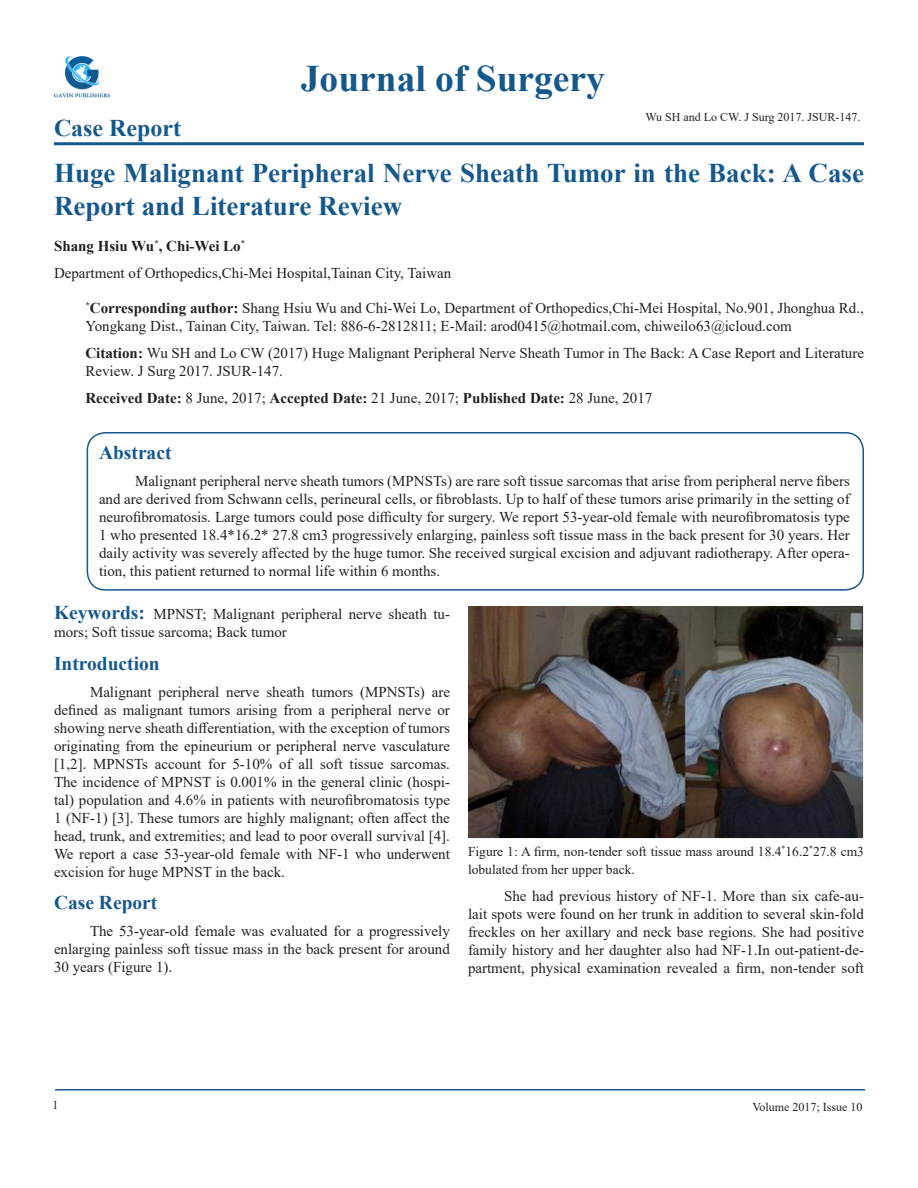
<style>
.page{position:relative;width:918px;height:1188px;background:#fff}
.page>*{position:absolute;margin:0;border:0;box-sizing:border-box;transform-origin:0 0}
.t1{font:700 37.5px "Times New Roman";color:#15588c}
.t2{font:700 27px/32.4px "Times New Roman";color:#15588c}
.t3{font:700 24px "Times New Roman";color:#15588c}
.t4{font:700 19.5px "Times New Roman";color:#15588c}
.t5{font:15px/18px "Times New Roman";color:#231f20;text-align:justify}
.t6{font:700 15px "Times New Roman";color:#231f20}
.t7{font:13.5px/18px "Times New Roman";color:#231f20}
.t8{font:12px "Times New Roman";color:#231f20}
.s1{font-weight:700}
.s2{font-weight:400}
.s3{font-weight:700;font-size:19.5px;color:#15588c}
</style>
<div class="page">
<hr style="left:55px;top:1089px;width:810px;height:1px;background:#15588c">
<img style="left:54px;top:56px;width:56px;height:41px">
<hr style="left:54px;top:142px;width:810px;height:3px;background:#15588c">
<div style="left:87px;top:432px;width:777px;height:159px;border:2px solid #15588c;border-radius:18px"></div>
<img style="left:468px;top:606px;width:396px;height:233px">
<p class="t3" style="left:54px;top:111px;width:129px">Case Report</p>
<p class="t1" style="left:301px;top:51px;width:306px">Journal of Surgery</p>
<p class="t8" style="left:645px;top:109px;width:217px">Wu SH and Lo CW. J Surg 2017. JSUR-147.</p>
<p class="t2" style="left:54px;top:156px;width:812px">Huge Malignant Peripheral Nerve Sheath Tumor in the Back: A Case<br>Report and Literature Review</p>
<p class="t6" style="left:54px;top:235px;width:193px">Shang Hsiu Wu<sup>*</sup>, Chi-Wei Lo<sup>*</sup></p>
<p class="t5" style="left:54px;top:263px;width:399px">Department of Orthopedics,Chi-Mei Hospital,Tainan City, Taiwan</p>
<p class="t5" style="left:86px;top:298px;width:780px"><sup>*</sup><span class="s1">Corresponding author:</span> Shang Hsiu Wu and Chi-Wei Lo, Department of Orthopedics,Chi-Mei Hospital, No.901, Jhonghua Rd.,<br>Yongkang Dist., Tainan City, Taiwan. Tel: 886-6-2812811; E-Mail: arod0415@hotmail.com, chiweilo63@icloud.com</p>
<p class="t5" style="left:86px;top:343px;width:780px"><span class="s1">Citation:</span> Wu SH and Lo CW (2017) Huge Malignant Peripheral Nerve Sheath Tumor in The Back: A Case Report and Literature<br>Review. J Surg 2017. JSUR-147.</p>
<p class="t6" style="left:86px;top:387px;width:568px">Received Date: <span class="s2">8 June, 2017;</span> Accepted Date: <span class="s2">21 June, 2017;</span> Published Date: <span class="s2">28 June, 2017</span></p>
<p class="t4" style="left:99px;top:438px;width:74px">Abstract</p>
<p class="t5" style="left:99px;top:471px;width:752px;text-indent:36px">Malignant peripheral nerve sheath tumors (MPNSTs) are rare soft tissue sarcomas that arise from peripheral nerve fibers and are derived from Schwann cells, perineural cells, or fibroblasts. Up to half of these tumors arise primarily in the setting of neurofibromatosis. Large tumors could pose difficulty for surgery. We report 53-year-old female with neurofibromatosis type 1 who presented 18.4*16.2* 27.8 cm3 progressively enlarging, painless soft tissue mass in the back present for 30 years. Her daily activity was severely affected by the huge tumor. She received surgical excision and adjuvant radiotherapy. After opera&shy;tion, this patient returned to normal life within 6 months.</p>
<p class="t5" style="left:54px;top:605px;width:397px"><span class="s3">Keywords:</span> MPNST; Malignant peripheral nerve sheath tu&shy;mors; Soft tissue sarcoma; Back tumor</p>
<p class="t4" style="left:54px;top:649px;width:107px">Introduction</p>
<p class="t5" style="left:54px;top:682px;width:398px;text-indent:36px">Malignant peripheral nerve sheath tumors (MPNSTs) are defined as malignant tumors arising from a peripheral nerve or showing nerve sheath differentiation, with the exception of tumors originating from the epineurium or peripheral nerve vasculature [1,2]. MPNSTs account for 5-10% of all soft tissue sarcomas.<br>The incidence of MPNST is 0.001% in the general clinic (hospi&shy;tal) population and 4.6% in patients with neurofibromatosis type 1 (NF-1) [3]. These tumors are highly malignant; often affect the head, trunk, and extremities; and lead to poor overall survival [4].<br>We report a case 53-year-old female with NF-1 who underwent excision for huge MPNST in the back.</p>
<p class="t4" style="left:54px;top:888px;width:105px">Case Report</p>
<p class="t5" style="left:54px;top:922px;width:397px;text-indent:36px">The 53-year-old female was evaluated for a progressively enlarging painless soft tissue mass in the back present for around 30 years (Figure 1).</p>
<p class="t7" style="left:468px;top:842px;width:397px">Figure 1: A firm, non-tender soft tissue mass around 18.4<sup>*</sup>16.2<sup>*</sup>27.8 cm3 lobulated from her upper back.</p>
<p class="t5" style="left:468px;top:886px;width:398px;text-indent:36px">She had previous history of NF-1. More than six cafe-au&shy;lait spots were found on her trunk in addition to several skin-fold freckles on her axillary and neck base regions. She had positive family history and her daughter also had NF-1.In out-patient-de&shy;partment, physical examination revealed a firm, non-tender soft</p>
<p class="t8" style="left:52px;top:1097px;width:7px">1</p>
<p class="t8" style="left:752px;top:1098px;width:112px">Volume 2017; Issue 10</p>
</div>
